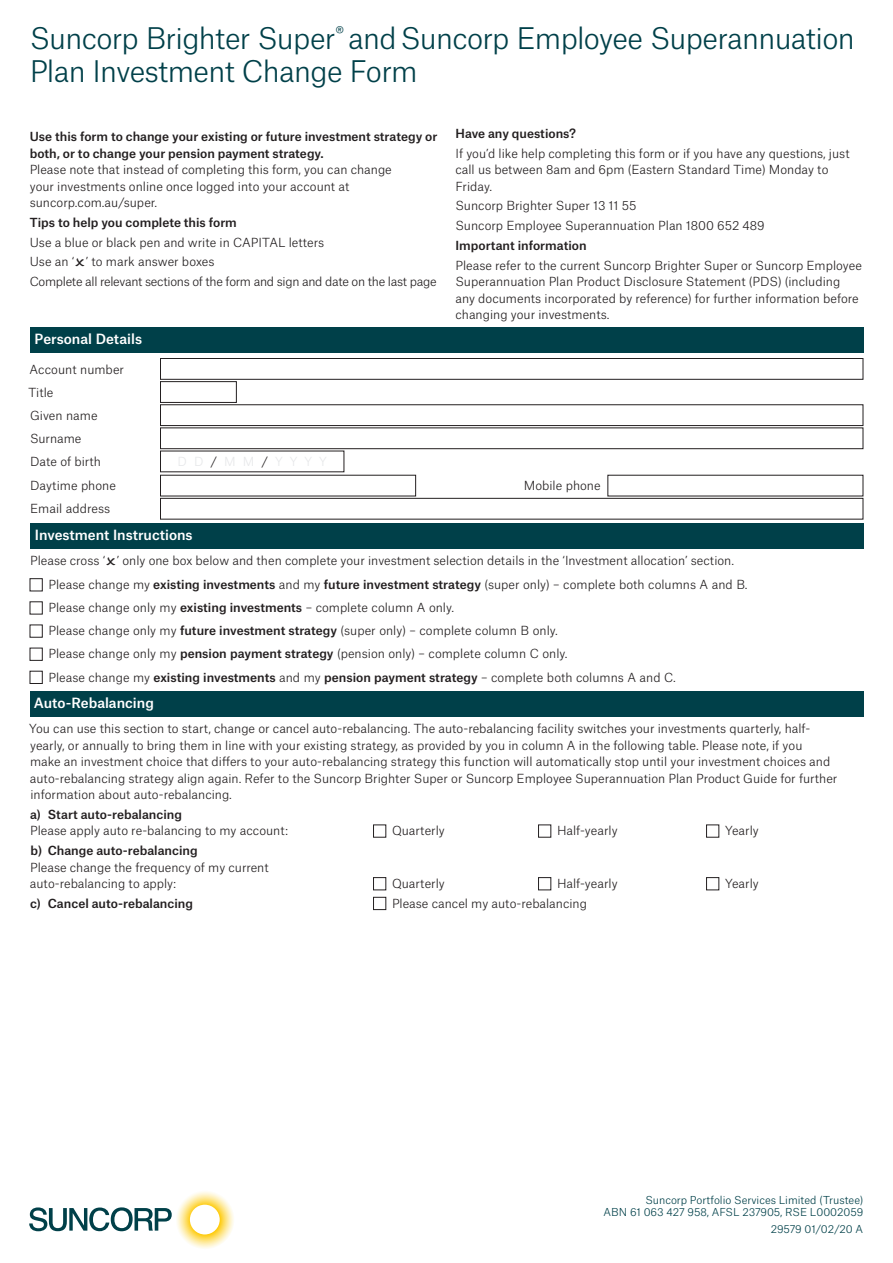
<style>
.page{position:relative;width:893px;height:1263px;background:#fff}
.page>*{position:absolute;margin:0;border:0;box-sizing:border-box;transform-origin:0 0}
.t1{font:300 28.5px/33px "Atlas Grotesk";letter-spacing:-.025em;color:#004049}
.t2{font:500 13.5px "Atlas Grotesk";color:#fff}
.t3{font:300 12px/16.5px "Atlas Grotesk";color:#231f20}
.t4{font:500 12px/16.5px "Atlas Grotesk";color:#231f20}
.t5{font:300 10.5px/12.6px "Atlas Grotesk";color:#004049;text-align:right}
.s1{font-weight:500}
</style>
<div class="page">
<svg style="left:29px;top:1192px;width:205px;height:57px"></svg>
<div style="left:30px;top:327px;width:833px;height:25px;background:#004049"></div>
<div style="left:160px;top:358px;width:703px;height:21px;border:1px solid #231f20"></div>
<div style="left:160px;top:381px;width:77px;height:22px;border:1px solid #231f20"></div>
<div style="left:160px;top:404px;width:703px;height:22px;border:1px solid #231f20"></div>
<div style="left:160px;top:428px;width:703px;height:21px;border:1px solid #231f20"></div>
<div style="left:160px;top:498px;width:703px;height:21px;border:1px solid #231f20"></div>
<div style="left:30px;top:523px;width:833px;height:25px;background:#004049"></div>
<div style="left:30px;top:578px;width:13px;height:13px;border:1px solid #231f20"></div>
<div style="left:30px;top:602px;width:13px;height:12px;border:1px solid #231f20"></div>
<div style="left:30px;top:625px;width:13px;height:12px;border:1px solid #231f20"></div>
<div style="left:30px;top:648px;width:13px;height:13px;border:1px solid #231f20"></div>
<div style="left:30px;top:671px;width:13px;height:13px;border:1px solid #231f20"></div>
<div style="left:30px;top:691px;width:833px;height:26px;background:#004049"></div>
<div style="left:373px;top:825px;width:13px;height:12px;border:1px solid #231f20"></div>
<div style="left:538px;top:825px;width:13px;height:12px;border:1px solid #231f20"></div>
<div style="left:706px;top:825px;width:13px;height:12px;border:1px solid #231f20"></div>
<div style="left:373px;top:877px;width:13px;height:13px;border:1px solid #231f20"></div>
<div style="left:538px;top:877px;width:13px;height:13px;border:1px solid #231f20"></div>
<div style="left:706px;top:877px;width:13px;height:13px;border:1px solid #231f20"></div>
<div style="left:373px;top:897px;width:13px;height:13px;border:1px solid #231f20"></div>
<h1 class="t1" style="left:30px;top:19px;width:826px">Suncorp Brighter Super<sup>®</sup> and Suncorp Employee Superannuation<br>Plan Investment Change Form</h1>
<p class="t4" style="left:30px;top:127px;width:409px">Use this form to change your existing or future investment strategy or both, or to change your pension payment strategy.</p>
<p class="t3" style="left:30px;top:160px;width:364px">Please note that instead of completing this form, you can change your investments online once logged into your account at suncorp.com.au/super.</p>
<p class="t4" style="left:30px;top:213px;width:209px">Tips to help you complete this form</p>
<p class="t3" style="left:30px;top:231px;width:408px;line-height:19.6px">Use a blue or black pen and write in CAPITAL letters<br>Use an ‘ ’ to mark answer boxes<br>Complete all relevant sections of the form and sign and date on the last page</p>
<p class="t2" style="left:35px;top:328px;width:109px">Personal Details</p>
<p class="t3" style="left:28px;top:356px;width:97px;line-height:23.4px">Account number<br>Title<br>Given name<br>Surname<br>Date of birth<br>Daytime phone</p>
<p class="t4" style="left:455px;top:124px;width:122px">Have any questions?</p>
<p class="t3" style="left:455px;top:144px;width:396px">If you’d like help completing this form or if you have any questions, just call us between 8am and 6pm (Eastern Standard Time) Monday to<br>Friday.</p>
<p class="t3" style="left:455px;top:195px;width:310px;line-height:19.6px">Suncorp Brighter Super 13 11 55<br>Suncorp Employee Superannuation Plan 1800 652 489</p>
<p class="t4" style="left:455px;top:236px;width:133px">Important information</p>
<p class="t3" style="left:455px;top:255px;width:408px">Please refer to the current Suncorp Brighter Super or Suncorp Employee Superannuation Plan Product Disclosure Statement (PDS) (including any documents incorporated by reference) for further information before changing your investments.</p>
<p class="t3" style="left:524px;top:476px;width:78px">Mobile phone</p>
<p class="t3" style="left:30px;top:499px;width:81px">Email address</p>
<p class="t2" style="left:35px;top:524px;width:159px">Investment Instructions</p>
<p class="t3" style="left:49px;top:547px;width:700px;line-height:23.4px;text-indent:-18px">Please cross ‘ ’ only one box below and then complete your investment selection details in the ‘Investment allocation’ section.<br>Please change my <span class="s1">existing investments</span> and my <span class="s1">future investment strategy</span> (super only) – complete both columns A and B.<br>Please change only my <span class="s1">existing investments</span> – complete column A only.<br>Please change only my <span class="s1">future investment strategy</span> (super only) – complete column B only.<br>Please change only my <span class="s1">pension payment strategy</span> (pension only) – complete column C only.<br>Please change my <span class="s1">existing investments</span> and my <span class="s1">pension payment strategy</span> – complete both columns A and C.</p>
<p class="t2" style="left:34px;top:692px;width:122px">Auto-Rebalancing</p>
<p class="t3" style="left:29px;top:719px;width:810px">You can use this section to start, change or cancel auto-rebalancing. The auto-rebalancing facility switches your investments quarterly, half&shy;yearly, or annually to bring them in line with your existing strategy, as provided by you in column A in the following table. Please note, if you<br>make an investment choice that differs to your auto-rebalancing strategy this function will automatically stop until your investment choices and auto-rebalancing strategy align again. Refer to the Suncorp Brighter Super or Suncorp Employee Superannuation Plan Product Guide for further information about auto-rebalancing.</p>
<p class="t4" style="left:30px;top:805px;width:153px">a) Start auto-rebalancing</p>
<p class="t3" style="left:30px;top:821px;width:260px">Please apply auto re-balancing to my account:</p>
<p class="t3" style="left:392px;top:821px;width:54px">Quarterly</p>
<p class="t3" style="left:557px;top:821px;width:62px">Half-yearly</p>
<p class="t3" style="left:725px;top:821px;width:35px">Yearly</p>
<p class="t4" style="left:31px;top:841px;width:168px">b) Change auto-rebalancing</p>
<p class="t3" style="left:30px;top:857px;width:240px">Please change the frequency of my current auto-rebalancing to apply:</p>
<p class="t3" style="left:392px;top:874px;width:54px">Quarterly</p>
<p class="t3" style="left:557px;top:874px;width:62px">Half-yearly</p>
<p class="t3" style="left:725px;top:874px;width:35px">Yearly</p>
<p class="t4" style="left:30px;top:893px;width:164px">c) Cancel auto-rebalancing</p>
<p class="t3" style="left:392px;top:894px;width:196px">Please cancel my auto-rebalancing</p>
<p class="t5" style="left:604px;top:1192px;width:261px">Suncorp Portfolio Services Limited (Trustee)<br>ABN 61 063 427 958, AFSL 237905, RSE L0002059</p>
<p class="t5" style="left:771px;top:1222px;width:94px">29579 01/02/20 A</p>
</div>
